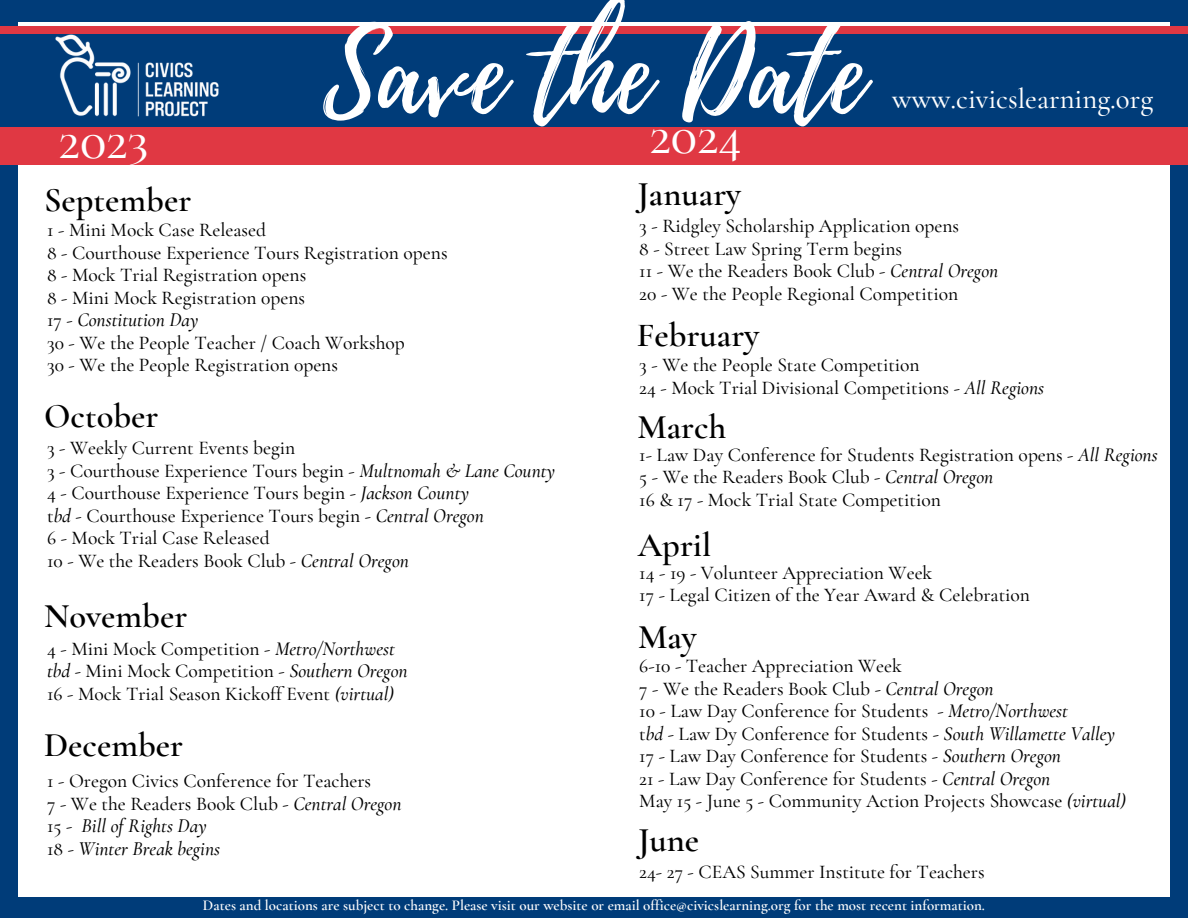
<style>
.page{position:relative;width:1188px;height:918px;background:#003c79}
.page>*{position:absolute;margin:0;border:0;box-sizing:border-box;transform-origin:0 0}
.t1{font:109.8px "Playlist Script";color:#fff}
.t2{font:500 48px "Cormorant SC";color:#fff}
.t3{font:600 34.5px "Cormorant Garamond";color:#000}
.t4{font:500 28.8px "Cormorant Garamond";color:#fff}
.t5{font:500 19.5px "Cormorant Garamond";color:#000}
.t6{font:italic 500 19.5px "Cormorant Garamond";color:#000}
.t7{font:600 15px "Cormorant Garamond";color:#fff}
.s1{font-style:normal}
.s2{font-style:italic}
</style>
<div class="page">
<div style="left:18px;top:22px;width:1152px;height:874px;background:#fff"></div>
<div style="left:0;top:26px;width:1188px;height:139px;background:#e03843"></div>
<div style="left:0;top:34px;width:1188px;height:92px;background:#003c79"></div>
<img style="left:35px;top:34px;width:205px;height:93px">
<p class="t1" style="left:323px;top:-4px;width:543px">Save the Date</p>
<p class="t2" style="left:58px;top:114px;width:92px">2023</p>
<p class="t2" style="left:649px;top:108px;width:94px">2024</p>
<p class="t4" style="left:892px;top:81px;width:262px">www.civicslearning.org</p>
<p class="t3" style="left:44px;top:179px;width:149px">September</p>
<p class="t5" style="left:47px;top:218px;width:221px">1 - Mini Mock Case Released</p>
<p class="t5" style="left:47px;top:241px;width:402px">8 - Courthouse Experience Tours Registration opens</p>
<p class="t5" style="left:47px;top:263px;width:261px">8 - Mock Trial Registration opens</p>
<p class="t5" style="left:47px;top:286px;width:260px">8 - Mini Mock Registration 0pens</p>
<p class="t6" style="left:47px;top:308px;width:153px"><span class="s1">17 -</span> Constitution Day</p>
<p class="t5" style="left:47px;top:331px;width:359px">30 - We the People Teacher / Coach Workshop</p>
<p class="t5" style="left:47px;top:353px;width:292px">30 - We the People Registration 0pens</p>
<p class="t3" style="left:44px;top:395px;width:116px">October</p>
<p class="t5" style="left:47px;top:436px;width:250px">3 - Weekly Current Events begin</p>
<p class="t5" style="left:47px;top:459px;width:510px">3 - Courthouse Experience Tours begin - <span class="s2">Multnomah &amp; Lane County</span></p>
<p class="t5" style="left:47px;top:481px;width:424px">4 - Courthouse Experience Tours begin - <span class="s2">Jackson County</span></p>
<p class="t5" style="left:47px;top:504px;width:438px">t<span class="s2">bd</span> - Courthouse Experience Tours begin - <span class="s2">Central Oregon</span></p>
<p class="t5" style="left:47px;top:526px;width:224px">6 - Mock Trial Case Released</p>
<p class="t5" style="left:47px;top:549px;width:363px">10 - We the Readers Book Club - <span class="s2">Central Oregon</span></p>
<p class="t3" style="left:44px;top:595px;width:145px">November</p>
<p class="t5" style="left:47px;top:637px;width:349px">4 - Mini Mock Competition - <span class="s2">Metro/Northwest</span></p>
<p class="t5" style="left:47px;top:659px;width:362px"><span class="s2">tbd</span> - Mini Mock Competition - <span class="s2">Southern Oregon</span></p>
<p class="t5" style="left:47px;top:682px;width:348px">16 - Mock Trial Season Kickoff Event <span class="s2">(virtual)</span></p>
<p class="t3" style="left:44px;top:724px;width:141px">December</p>
<p class="t5" style="left:47px;top:769px;width:326px">1 - Oregon Civics Conference for Teachers</p>
<p class="t5" style="left:47px;top:792px;width:356px">7 - We the Readers Book Club - <span class="s2">Central Oregon</span></p>
<p class="t6" style="left:47px;top:814px;width:161px"><span class="s1">15 -</span> Bill of Rights Day</p>
<p class="t6" style="left:47px;top:837px;width:175px"><span class="s1">18 -</span> Winter Break begins</p>
<p class="t3" style="left:637px;top:174px;width:105px">January</p>
<p class="t5" style="left:639px;top:214px;width:321px">3 - Ridgley Scholarship Application opens</p>
<p class="t5" style="left:639px;top:237px;width:264px">8 - Street Law Spring Term begins</p>
<p class="t5" style="left:639px;top:259px;width:360px">11 - We the Readers Book Club - <span class="s2">Central Oregon</span></p>
<p class="t5" style="left:639px;top:282px;width:320px">20 - We the People Regional Competition</p>
<p class="t3" style="left:637px;top:314px;width:124px">February</p>
<p class="t5" style="left:639px;top:353px;width:282px">3 - We the People State Competition</p>
<p class="t5" style="left:639px;top:376px;width:406px">24 - Mock Trial Divisional Competitions - <span class="s2">All Regions</span></p>
<p class="t3" style="left:637px;top:406px;width:90px">March</p>
<p class="t5" style="left:639px;top:443px;width:520px">1- Law Day Conference for Students Registration opens - <span class="s2">All Regions</span></p>
<p class="t5" style="left:639px;top:465px;width:356px">5 - We the Readers Book Club - <span class="s2">Central Oregon</span></p>
<p class="t5" style="left:639px;top:488px;width:303px">16 &amp; 17 - Mock Trial State Competition</p>
<p class="t3" style="left:638px;top:524px;width:75px">April</p>
<p class="t5" style="left:639px;top:561px;width:294px">14 - 19 - Volunteer Appreciation Week</p>
<p class="t5" style="left:639px;top:583px;width:392px">17 - Legal Citizen of the Year Award &amp; Celebration</p>
<p class="t3" style="left:638px;top:616px;width:60px">May</p>
<p class="t5" style="left:639px;top:654px;width:264px">6-10 - Teacher Appreciation Week</p>
<p class="t5" style="left:639px;top:677px;width:356px">7 - We the Readers Book Club - <span class="s2">Central Oregon</span></p>
<p class="t5" style="left:639px;top:699px;width:430px">10 - Law Day Conference for Students - <span class="s2">Metro/Northwest</span></p>
<p class="t5" style="left:639px;top:722px;width:478px">t<span class="s2">bd</span> - Law Dy Conference for Students - <span class="s2">South Willamette Valley</span></p>
<p class="t5" style="left:639px;top:744px;width:423px">17 - Law Day Conference for Students - <span class="s2">Southern Oregon</span></p>
<p class="t5" style="left:639px;top:767px;width:413px">21 - Law Day Conference for Students - <span class="s2">Central Oregon</span></p>
<p class="t5" style="left:639px;top:789px;width:488px">May 15 - June 5 - Community Action Projects Showcase <span class="s2">(virtual)</span></p>
<p class="t3" style="left:638px;top:819px;width:63px">June</p>
<p class="t5" style="left:639px;top:860px;width:347px">24- 27 - CEAS Summer Institute for Teachers</p>
<p class="t7" style="left:203px;top:896px;width:784px">Dates and locations are subject to change. Please visit our website or email office@civicslearning.org for the most recent information.</p>
</div>
